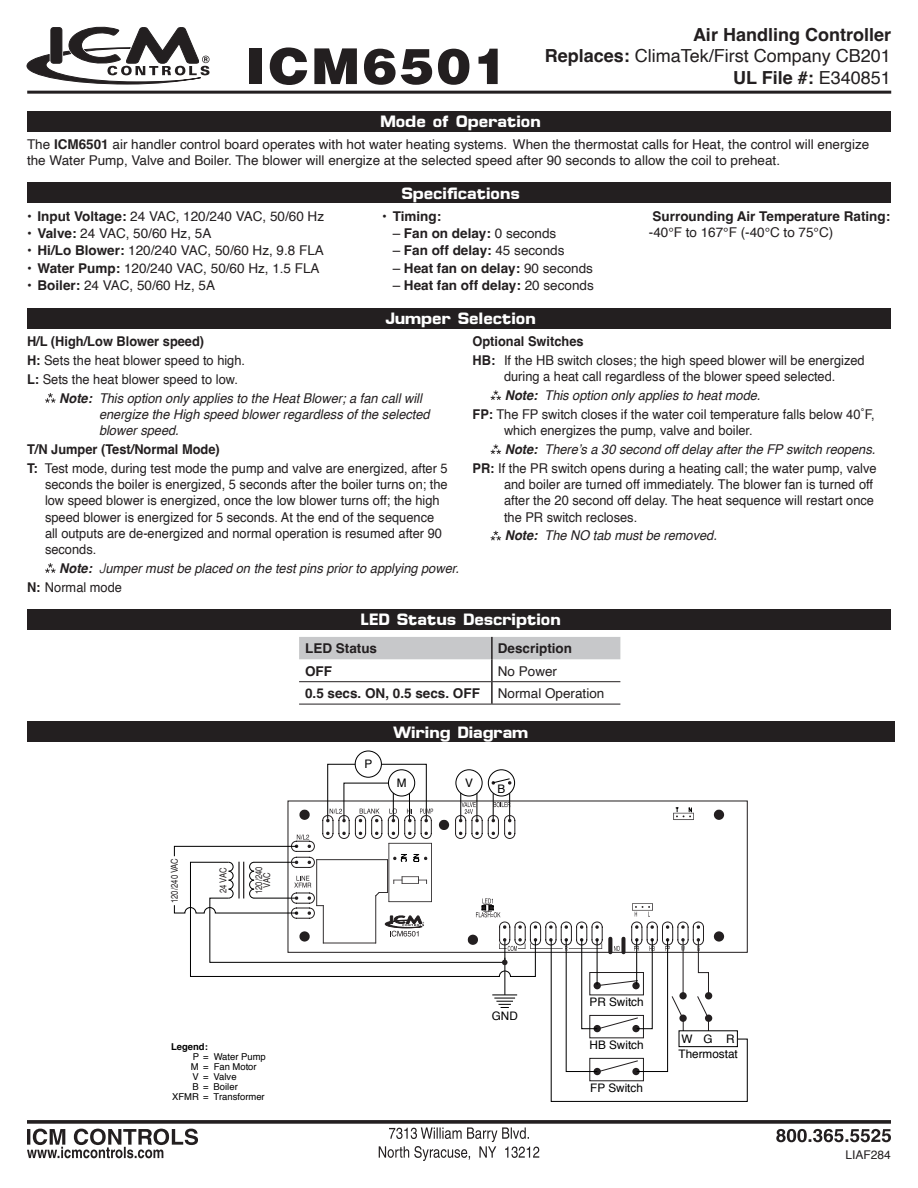
<style>
.page{position:relative;width:918px;height:1188px;background:#fff}
.page>*{position:absolute;margin:0;border:0;box-sizing:border-box;transform-origin:0 0}
.t1{font:900 49.5px "Helvetica";letter-spacing:.05em;color:#231f20;scale:1.04 1}
.t2{font:700 18px/21.6px "Helvetica";color:#231f20;text-align:right}
.t3{font:700 16.5px "Micro FLF";color:#fff}
.t4{font:13.5px/16.2px "Helvetica";color:#231f20;scale:.95 1}
.t5{font:13.5px/16.2px "Helvetica";color:#231f20}
.t6{font:italic 13.5px/16.2px "Helvetica";color:#231f20;scale:.95 1}
.t7{font:700 13.5px "Helvetica";color:#231f20}
.t8{font:700 13.5px "Helvetica";color:#231f20;scale:.95 1}
.t9{font:12px "Helvetica";color:#231f20}
.t10{font:11.7px "Helvetica";color:#000}
.t11{font:9.45px "Helvetica";color:#000}
.t12{font:condensed 9.45px/8.1px "Helvetica";color:#231f20;text-align:center}
.t13{font:700 9.45px "Helvetica";color:#000}
.s1{font-weight:400}
.s2{font-weight:700}
.s3{font-weight:300}
</style>
<div class="page">
<div style="left:27px;top:111px;width:864px;height:20px;background:#231f20"></div>
<hr style="left:27px;top:91px;width:864px;height:3px;background:#231f20">
<svg style="left:45px;top:393px;width:11px;height:10px"></svg>
<svg style="left:45px;top:563px;width:11px;height:10px"></svg>
<div style="left:27px;top:308px;width:864px;height:20px;background:#231f20"></div>
<svg style="left:490px;top:390px;width:11px;height:10px"></svg>
<svg style="left:490px;top:444px;width:11px;height:10px"></svg>
<svg style="left:490px;top:531px;width:11px;height:9px"></svg>
<div style="left:299px;top:637px;width:321px;height:22px;background:#c7c8ca"></div>
<hr style="left:491px;top:637px;width:2px;height:22px;background:#231f20">
<hr style="left:491px;top:659px;width:2px;height:22px;background:#231f20">
<hr style="left:491px;top:682px;width:2px;height:22px;background:#231f20">
<hr style="left:299px;top:681px;width:193px;height:1px;background:#231f20">
<hr style="left:492px;top:681px;width:128px;height:1px;background:#231f20">
<hr style="left:299px;top:704px;width:193px;height:1px;background:#231f20">
<hr style="left:492px;top:704px;width:128px;height:1px;background:#231f20">
<div style="left:27px;top:609px;width:864px;height:20px;background:#231f20"></div>
<div style="left:27px;top:183px;width:864px;height:20px;background:#231f20"></div>
<svg style="left:27px;top:26px;width:183px;height:58px"></svg>
<div style="left:27px;top:722px;width:867px;height:20px;background:#231f20"></div>
<div style="left:355px;top:750px;width:27px;height:28px;border:1px solid #000;border-radius:50%"></div>
<svg style="left:173px;top:763px;width:575px;height:339px"></svg>
<svg style="left:27px;top:1120px;width:864px;height:4px;background:#373334"></svg>
<svg style="left:379px;top:1127px;width:160px;height:34px"></svg>
<svg style="left:776px;top:1129px;width:115px;height:13px"></svg>
<svg style="left:27px;top:1129px;width:171px;height:29px"></svg>
<p class="t1" style="left:246px;top:34px;width:253px">ICM6501</p>
<p class="t2" style="left:545px;top:26px;width:348px">Air Handling Controller<br>Replaces: <span class="s1">ClimaTek/First Company CB201</span></p>
<p class="t2" style="left:733px;top:69px;width:159px">UL File #: <span class="s1">E340851</span></p>
<p class="t3" style="left:380px;top:112px;width:162px">Mode of Operation</p>
<p class="t5" style="left:27px;top:137px;width:844px">The <span class="s2">ICM6501</span> air handler control board operates with hot water heating systems. When the thermostat calls for Heat, the control will energize the Water Pump, Valve and Boiler. The blower will energize at the selected speed after 90 seconds to allow the coil to preheat.</p>
<p class="t5" style="left:27px;top:208px;width:299px">• <span class="s2">Input Voltage:</span> 24 VAC, 120/240 VAC, 50/60 Hz</p>
<p class="t5" style="left:27px;top:226px;width:186px">• <span class="s2">Valve:</span> 24 VAC, 50/60 Hz, 5A</p>
<p class="t5" style="left:27px;top:243px;width:298px">• <span class="s2">Hi/Lo Blower:</span> 120/240 VAC, 50/60 Hz, 9.8 FLA</p>
<p class="t5" style="left:27px;top:260px;width:294px">• <span class="s2">Water Pump:</span> 120/240 VAC, 50/60 Hz, 1.5 FLA</p>
<p class="t5" style="left:27px;top:278px;width:190px">• <span class="s2">Boiler:</span> 24 VAC, 50/60 Hz, 5A</p>
<p class="t3" style="left:401px;top:184px;width:120px">Specifications</p>
<p class="t7" style="left:382px;top:208px;width:61px"><span class="s1">•</span> Timing:</p>
<p class="t7" style="left:393px;top:225px;width:165px"><span class="s1">–</span> Fan on delay: <span class="s1">0 seconds</span></p>
<p class="t7" style="left:393px;top:242px;width:173px"><span class="s1">–</span> Fan off delay: <span class="s1">45 seconds</span></p>
<p class="t7" style="left:393px;top:260px;width:202px"><span class="s1">–</span> Heat fan on delay: <span class="s1">90 seconds</span></p>
<p class="t7" style="left:393px;top:277px;width:203px"><span class="s1">–</span> Heat fan off delay: <span class="s1">20 seconds</span></p>
<p class="t7" style="left:653px;top:208px;width:239px">Surrounding Air Temperature Rating:</p>
<p class="t5" style="left:649px;top:225px;width:186px">-40°F to 167°F (-40°C to 75°C)</p>
<p class="t3" style="left:385px;top:309px;width:152px">Jumper Selection</p>
<p class="t4" style="left:472px;top:332px;width:414px;line-height:18.9px"><span class="s2">Optional Switches<br>HB:</span> If the HB switch closes; the high speed blower will be energized</p>
<p class="t4" style="left:504px;top:369px;width:350px">during a heat call regardless of the blower speed selected.</p>
<p class="t6" style="left:505px;top:388px;width:271px"><span class="s2">Note:</span> This option only applies to heat mode.</p>
<p class="t4" style="left:472px;top:407px;width:425px"><span class="s2">FP:</span> The FP switch closes if the water coil temperature falls below 40˚F,</p>
<p class="t4" style="left:504px;top:423px;width:263px">which energizes the pump, valve and boiler.</p>
<p class="t6" style="left:505px;top:442px;width:392px"><span class="s2">Note:</span> There’s a 30 second off delay after the FP switch reopens.</p>
<p class="t4" style="left:472px;top:461px;width:427px"><span class="s2">PR:</span> If the PR switch opens during a heating call; the water pump, valve</p>
<p class="t4" style="left:504px;top:477px;width:391px;text-align:justify">and boiler are turned off immediately. The blower fan is turned off after the 20 second off delay. The heat sequence will restart once the PR switch recloses.</p>
<p class="t6" style="left:505px;top:528px;width:225px"><span class="s2">Note:</span> The NO tab must be removed.</p>
<p class="t8" style="left:27px;top:333px;width:188px">H/L (High/Low Blower speed)</p>
<p class="t4" style="left:27px;top:353px;width:231px"><span class="s2">H:</span> Sets the heat blower speed to high.</p>
<p class="t4" style="left:27px;top:371px;width:224px"><span class="s2">L:</span> Sets the heat blower speed to low.</p>
<p class="t6" style="left:99px;top:390px;width:350px;text-indent:-40px"><span class="s2">Note:</span> This option only applies to the Heat Blower; a fan call will energize the High speed blower regardless of the selected blower speed.</p>
<p class="t8" style="left:27px;top:441px;width:205px">T/N Jumper (Test/Normal Mode)</p>
<p class="t4" style="left:45px;top:461px;width:425px;text-indent:-18px"><span class="s2">T:</span> Test mode, during test mode the pump and valve are energized, after 5 seconds the boiler is energized, 5 seconds after the boiler turns on; the low speed blower is energized, once the low blower turns off; the high speed blower is energized for 5 seconds. At the end of the sequence all outputs are de-energized and normal operation is resumed after 90 seconds.</p>
<p class="t6" style="left:59px;top:560px;width:422px"><span class="s2">Note:</span> <span class="s3">J</span>umper must be placed on the test pins prior to applying power.</p>
<p class="t4" style="left:27px;top:579px;width:101px"><span class="s2">N:</span> Normal mode</p>
<p class="t3" style="left:360px;top:610px;width:202px">LED Status Description</p>
<p class="t7" style="left:305px;top:640px;width:74px">LED Status</p>
<p class="t7" style="left:498px;top:640px;width:76px">Description</p>
<p class="t7" style="left:305px;top:663px;width:28px">OFF</p>
<p class="t5" style="left:498px;top:663px;width:61px">No Power</p>
<p class="t7" style="left:305px;top:685px;width:176px">0.5 secs. ON, 0.5 secs. OFF</p>
<p class="t5" style="left:498px;top:686px;width:108px">Normal Operation</p>
<p class="t12" style="left:170px;top:903px;width:46px;rotate:-90deg">120/240 VAC</p>
<p class="t12" style="left:219px;top:893px;width:27px;rotate:-90deg">24 VAC</p>
<p class="t12" style="left:255px;top:894px;width:30px;rotate:-90deg">120/240<br>VAC</p>
<p class="t13" style="left:171px;top:1040px;width:38px">Legend:</p>
<p class="t11" style="left:193px;top:1050px;width:75px">P = Water Pump</p>
<p class="t11" style="left:191px;top:1060px;width:67px">M = Fan Motor</p>
<p class="t11" style="left:193px;top:1070px;width:46px">V = Valve</p>
<p class="t11" style="left:193px;top:1080px;width:47px">B = Boiler</p>
<p class="t11" style="left:172px;top:1091px;width:94px">XFMR = Transformer</p>
<p class="t10" style="left:364px;top:756px;width:9px">P</p>
<p class="t3" style="left:393px;top:723px;width:137px">Wiring Diagram</p>
<p class="t10" style="left:397px;top:775px;width:11px">M</p>
<p class="t10" style="left:465px;top:775px;width:9px">V</p>
<p class="t10" style="left:498px;top:781px;width:9px">B</p>
<p class="t10" style="left:492px;top:1008px;width:28px">GND</p>
<p class="t10" style="left:590px;top:994px;width:56px">PR Switch</p>
<p class="t10" style="left:590px;top:1037px;width:56px">HB Switch</p>
<p class="t10" style="left:590px;top:1080px;width:54px">FP Switch</p>
<p class="t10" style="left:682px;top:1031px;width:55px">WGR</p>
<p class="t10" style="left:679px;top:1046px;width:61px">Thermostat</p>
<p class="t9" style="left:846px;top:1145px;width:47px">LIAF284</p>
</div>
